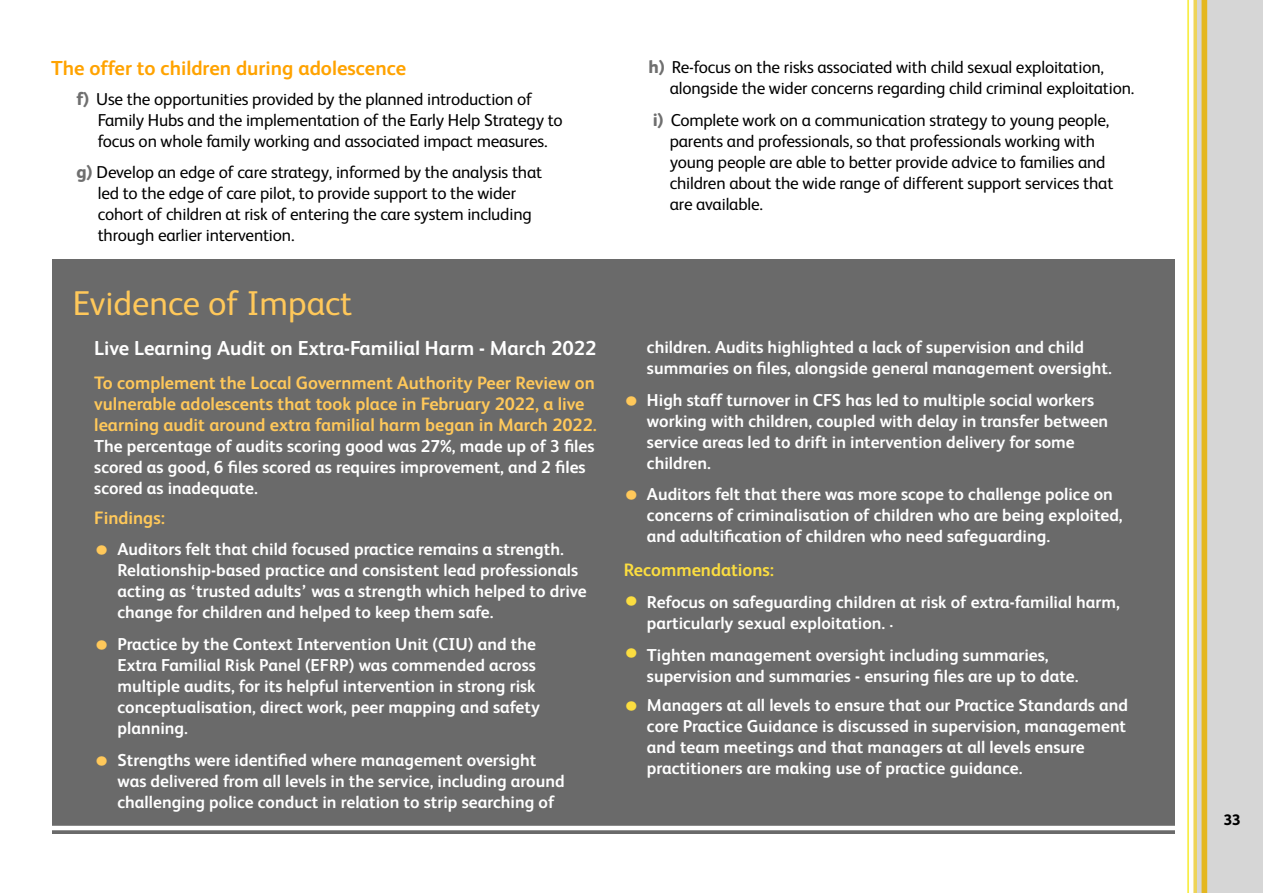
<style>
.page{position:relative;width:1263px;height:893px;background:#fff}
.page>*{position:absolute;margin:0;border:0;box-sizing:border-box;transform-origin:0 0}
.t1{font:34.5px "FS Albert";color:#ffc85a}
.t2{font:700 20.25px "FS Albert";color:#fff}
.t3{font:700 20.25px "FS Albert";color:#ffa300}
.t4{font:700 18px/21px "FS Albert";color:#ffc85a}
.t5{font:700 18px "FS Albert";color:#fbdd40}
.t6{font:700 17.25px/21px "FS Albert";color:#fff}
.t7{font:17.25px/21px "FS Albert";letter-spacing:-.01em;color:#000}
.t8{font:800 15.15px "FS Albert";color:#000}
.s1{font-weight:800;font-size:18px;color:#6f6f6f}
.s2{font-weight:400;font-size:30px;color:#ffc85a}
.s3{font-weight:400;font-size:30px;color:#fbdd40}
</style>
<div class="page">
<div style="left:1196px;top:0;width:67px;height:893px;background:#d6d6d6"></div>
<svg style="left:1187px;top:0;width:21px;height:893px"></svg>
<div style="left:52px;top:259px;width:1122px;height:575px;background:#6a6a6a"></div>
<hr style="left:40px;top:826px;width:1145px;height:4px;background:#fff">
<p class="t3" style="left:51px;top:54px;width:357px">The offer to children during adolescence</p>
<p class="t7" style="left:98px;top:87px;width:466px;text-indent:-21px"><span class="s1">f)</span> Use the opportunities provided by the planned introduction of<br>Family Hubs and the implementation of the Early Help Strategy to focus on whole family working and associated impact measures.</p>
<p class="t7" style="left:98px;top:161px;width:446px;text-indent:-21px"><span class="s1">g)</span> Develop an edge of care strategy, informed by the analysis that led to the edge of care pilot, to provide support to the wider cohort of children at risk of entering the care system including through earlier intervention.</p>
<h1 class="t1" style="left:73px;top:280px;width:281px">Evidence of Impact</h1>
<p class="t2" style="left:94px;top:335px;width:504px">Live Learning Audit on Extra-Familial Harm - March 2022</p>
<p class="t4" style="left:94px;top:372px;width:504px">To complement the Local Government Authority Peer Review on vulnerable adolescents that took place in February 2022, a live learning audit around extra familial harm began in March 2022.</p>
<p class="t6" style="left:94px;top:435px;width:502px">The percentage of audits scoring good was 27%, made up of 3 files scored as good, 6 files scored as requires improvement, and 2 files scored as inadequate.</p>
<p class="t4" style="left:94px;top:506px;width:72px">Findings:</p>
<p class="t6" style="left:118px;top:538px;width:471px;text-indent:-23px"><span class="s2">•</span> Auditors felt that child focused practice remains a strength.<br>Relationship-based practice and consistent lead professionals acting as ‘trusted adults’ was a strength which helped to drive change for children and helped to keep them safe.</p>
<p class="t6" style="left:118px;top:633px;width:424px;text-indent:-23px"><span class="s2">•</span> Practice by the Context Intervention Unit (CIU) and the Extra Familial Risk Panel (EFRP) was commended across multiple audits, for its helpful intervention in strong risk conceptualisation, direct work, peer mapping and safety planning.</p>
<p class="t6" style="left:118px;top:748px;width:449px;text-indent:-23px"><span class="s2">•</span> Strengths were identified where management oversight was delivered from all levels in the service, including around challenging police conduct in relation to strip searching of</p>
<p class="t7" style="left:670px;top:56px;width:466px;text-indent:-21px"><span class="s1">h)</span> Re-focus on the risks associated with child sexual exploitation, alongside the wider concerns regarding child criminal exploitation.</p>
<p class="t7" style="left:670px;top:109px;width:445px;text-indent:-17px"><span class="s1">i)</span> Complete work on a communication strategy to young people, parents and professionals, so that professionals working with young people are able to better provide advice to families and children about the wide range of different support services that are available.</p>
<p class="t6" style="left:647px;top:336px;width:466px">children. Audits highlighted a lack of supervision and child summaries on files, alongside general management oversight.</p>
<p class="t6" style="left:647px;top:389px;width:463px;text-indent:-23px"><span class="s2">•</span> High staff turnover in CFS has led to multiple social workers working with children, coupled with delay in transfer between service areas led to drift in intervention delivery for some children.</p>
<p class="t6" style="left:647px;top:483px;width:477px;text-indent:-23px"><span class="s2">•</span> Auditors felt that there was more scope to challenge police on concerns of criminalisation of children who are being exploited, and adultification of children who need safeguarding.</p>
<p class="t5" style="left:624px;top:557px;width:152px">Recommendations:</p>
<p class="t6" style="left:647px;top:591px;width:474px;text-indent:-23px"><span class="s3">•</span> Refocus on safeguarding children at risk of extra-familial harm, particularly sexual exploitation. .</p>
<p class="t6" style="left:647px;top:643px;width:433px;text-indent:-23px"><span class="s3">•</span> Tighten management oversight including summaries, supervision and summaries - ensuring files are up to date.</p>
<p class="t6" style="left:647px;top:694px;width:483px;text-indent:-23px"><span class="s3">•</span> Managers at all levels to ensure that our Practice Standards and core Practice Guidance is discussed in supervision, management and team meetings and that managers at all levels ensure practitioners are making use of practice guidance.</p>
<p class="t8" style="left:1224px;top:809px;width:19px">33</p>
</div>
